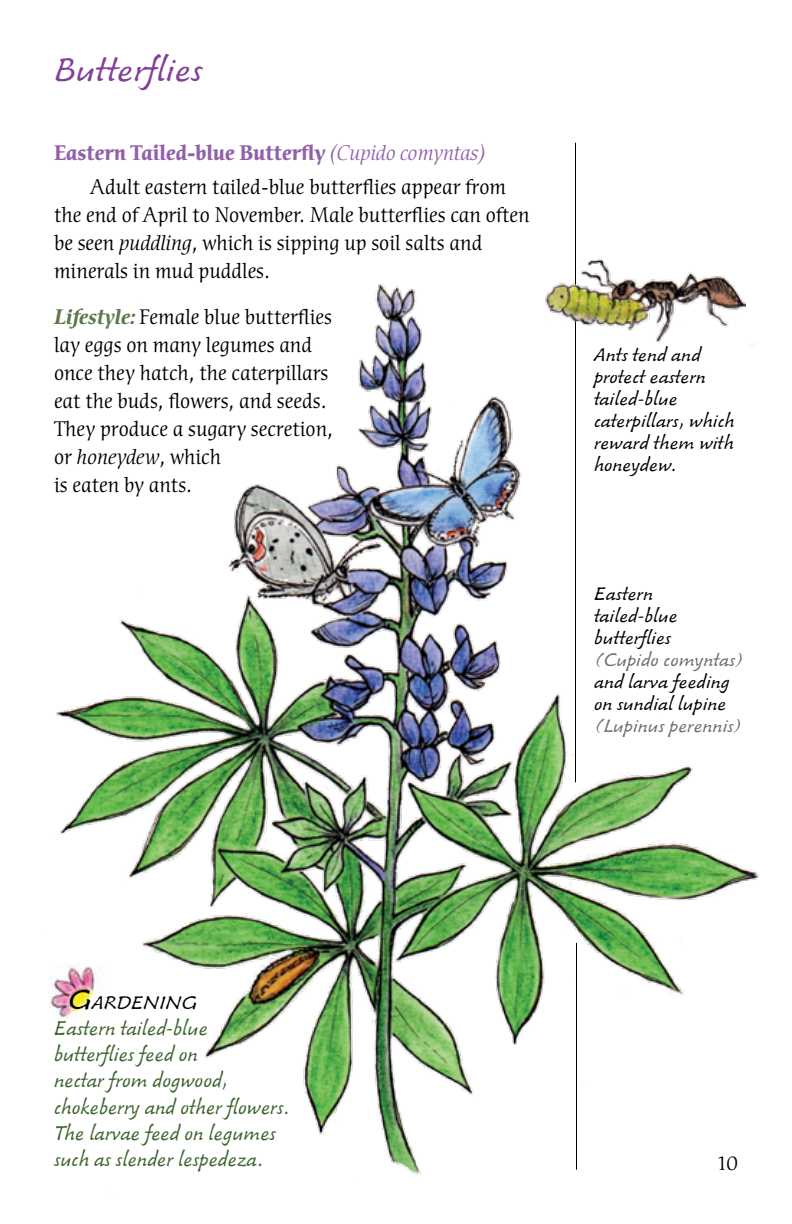
<style>
.page{position:relative;width:792px;height:1224px;background:#fff}
.page>*{position:absolute;margin:0;border:0;box-sizing:border-box;transform-origin:0 0}
.t1{font:36px "Venture LT Script";color:#813f98}
.t2{font:22px/28px "Cerigo ITC";color:#000}
.t3{font:22px/26px "Venture LT Script";color:#3e642f;scale:.92 1}
.t4{font:20px/22px "Venture LT Script";color:#000}
.t5{font:20px "Venture LT Script";color:#6d6e71}
.t6{font:20px "Cerigo ITC";color:#000}
.s1{font-weight:700;color:#9261a9}
.s2{font-style:italic;color:#9261a9}
.s3{font-style:italic}
.s4{font-weight:700;font-style:italic;color:#5f7949}
.s5{font-size:30px}
</style>
<div class="page">
<img style="left:56px;top:283px;width:703px;height:892px">
<hr style="left:575px;top:143px;width:1px;height:639px;background:#000">
<img style="left:49px;top:964px;width:56px;height:54px">
<img style="left:545px;top:259px;width:201px;height:84px">
<hr style="left:576px;top:943px;width:1px;height:227px;background:#000">
<h1 class="t1" style="left:54px;top:49px;width:150px">Butterflies</h1>
<p class="t2" style="left:90px;top:137px;width:418px;line-height:33.8px;text-indent:-36px"><span class="s1">Eastern Tailed-blue Butterfly</span> <span class="s2">(Cupido comyntas)<br></span>Adult eastern tailed-blue butterflies appear from</p>
<p class="t2" style="left:54px;top:201px;width:477px">the end of April to November. Male butterflies can often be seen <span class="s3">puddling</span>, which is sipping up soil salts and minerals in mud puddles.</p>
<p class="t2" style="left:54px;top:303px;width:281px"><span class="s4">Lifestyle:</span> Female blue butterflies lay eggs on many legumes and once they hatch, the caterpillars eat the buds, flowers, and seeds.<br>They produce a sugary secretion, or <span class="s3">honeydew</span>, which<br>is eaten by ants.</p>
<p class="t4" style="left:594px;top:343px;width:142px">Ants tend and protect eastern tailed-blue caterpillars, which reward them with honeydew.</p>
<p class="t4" style="left:594px;top:583px;width:85px">Eastern tailed-blue butterflies</p>
<p class="t5" style="left:594px;top:648px;width:153px">(Cupido comyntas)</p>
<p class="t4" style="left:594px;top:671px;width:137px">and larva feeding on sundial lupine</p>
<p class="t5" style="left:594px;top:714px;width:151px">(Lupinus perennis)</p>
<p class="t4" style="left:68px;top:991px;width:130px"><span class="s5">G</span>ARDENING</p>
<p class="t3" style="left:54px;top:1016px;width:257px">Eastern tailed-blue butterflies feed on<br>nectar from dogwood, chokeberry and other flowers.<br>The larvae feed on legumes such as slender lespedeza.</p>
<p class="t6" style="left:716px;top:1152px;width:23px">10</p>
</div>
